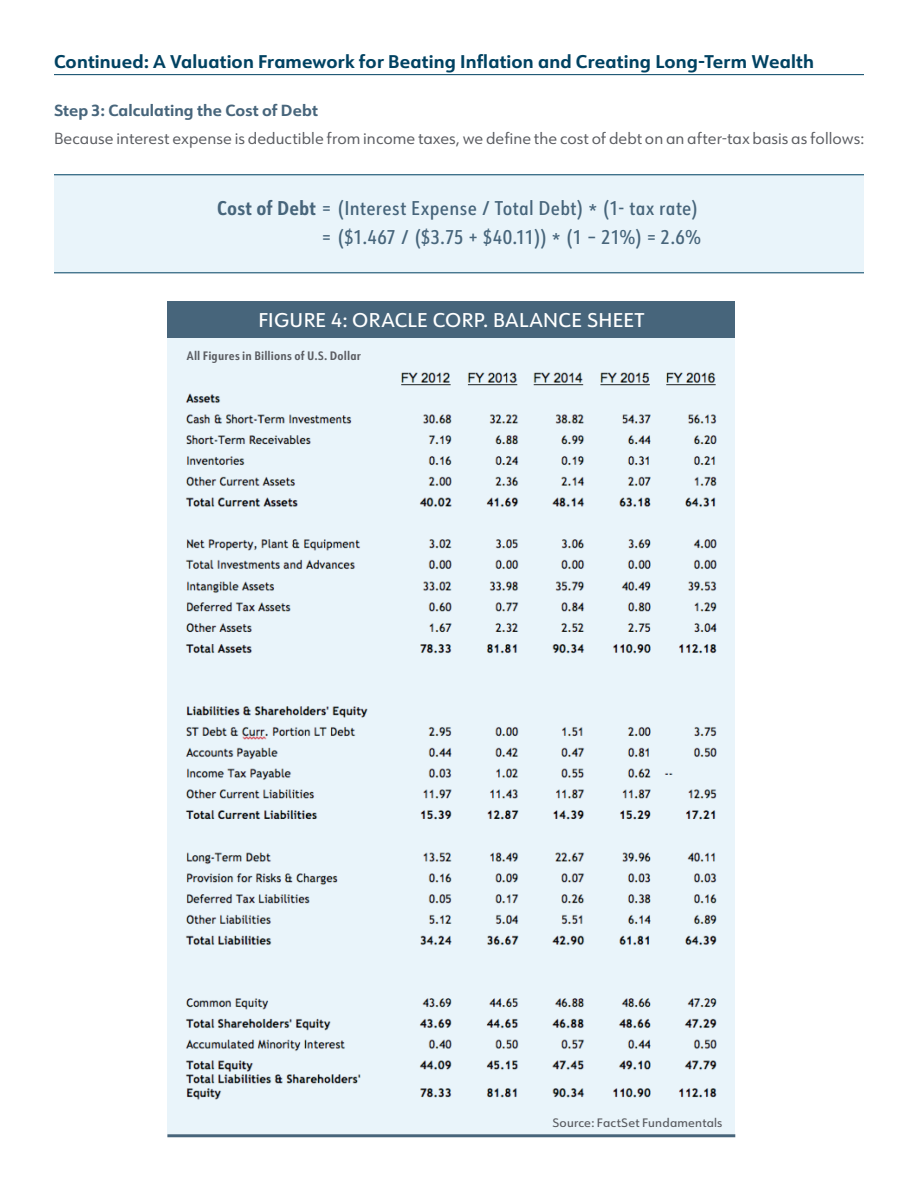
<style>
.page{position:relative;width:918px;height:1188px;background:#fff}
.page>*{position:absolute;margin:0;border:0;box-sizing:border-box;transform-origin:0 0}
.footnote{font:500 19.5px "URW Form Cond";letter-spacing:.02em;color:#47657b}
.footnote-2{font:500 19.5px "URW Form Cond";letter-spacing:-.015em;color:#47657b}
.white_table_header{font:500 19.5px "URW Form";letter-spacing:.015em;color:#fff}
.page_headers{font:700 18px "URW Form";letter-spacing:.01em;color:#004262}
.white_paper_body{font:15.75px "URW Form";letter-spacing:.005em;color:#5b5d62}
.smaller_sub{font:700 15.75px "URW Form";letter-spacing:.005em;color:#47657b}
.white_table_header-2{font:700 12px "URW Form Cond";letter-spacing:.01em;color:#5b5d62}
.large_header{font:500 12px "URW Form";letter-spacing:.015em;color:#5b5d62}
.s1{font-weight:700}
</style>
<div class="page">
<hr style="left:54px;top:74px;width:810px;height:1px;background:#004262">
<div style="left:167px;top:301px;width:568px;height:833px;background:#e9f4fa"></div>
<div style="left:167px;top:301px;width:568px;height:37px;background:#47657b"></div>
<hr style="left:167px;top:1134px;width:568px;height:3px;background:#47657b">
<img style="left:186px;top:372px;width:531px;height:728px">
<div style="left:54px;top:174px;width:810px;height:99px;background:#e9f4fa"></div>
<hr style="left:54px;top:174px;width:810px;height:1px;background:#004262">
<hr style="left:54px;top:272px;width:810px;height:1px;background:#004262">
<p class="page_headers" style="left:54px;top:49px;width:761px">Continued: A Valuation Framework for Beating Inflation and Creating Long-Term Wealth</p>
<p class="smaller_sub" style="left:54px;top:100px;width:265px">Step 3: Calculating the Cost of Debt</p>
<p class="white_paper_body" style="left:54px;top:128px;width:812px">Because interest expense is deductible from income taxes, we define the cost of debt on an after-tax basis as follows:</p>
<p class="footnote" style="left:217px;top:194px;width:482px"><span class="s1">Cost of Debt</span> = (Interest Expense / Total Debt) * (1- tax rate)</p>
<p class="footnote-2" style="left:322px;top:224px;width:381px">= ($1.467 / ($3.75 + $40.11)) * (1 – 21%) = 2.6%</p>
<p class="white_table_header" style="left:258px;top:307px;width:387px">FIGURE 4: ORACLE CORP. BALANCE SHEET</p>
<p class="white_table_header-2" style="left:187px;top:347px;width:176px">All Figures in Billions of U.S. Dollar</p>
<p class="large_header" style="left:553px;top:1115px;width:171px">Source: FactSet Fundamentals</p>
</div>
